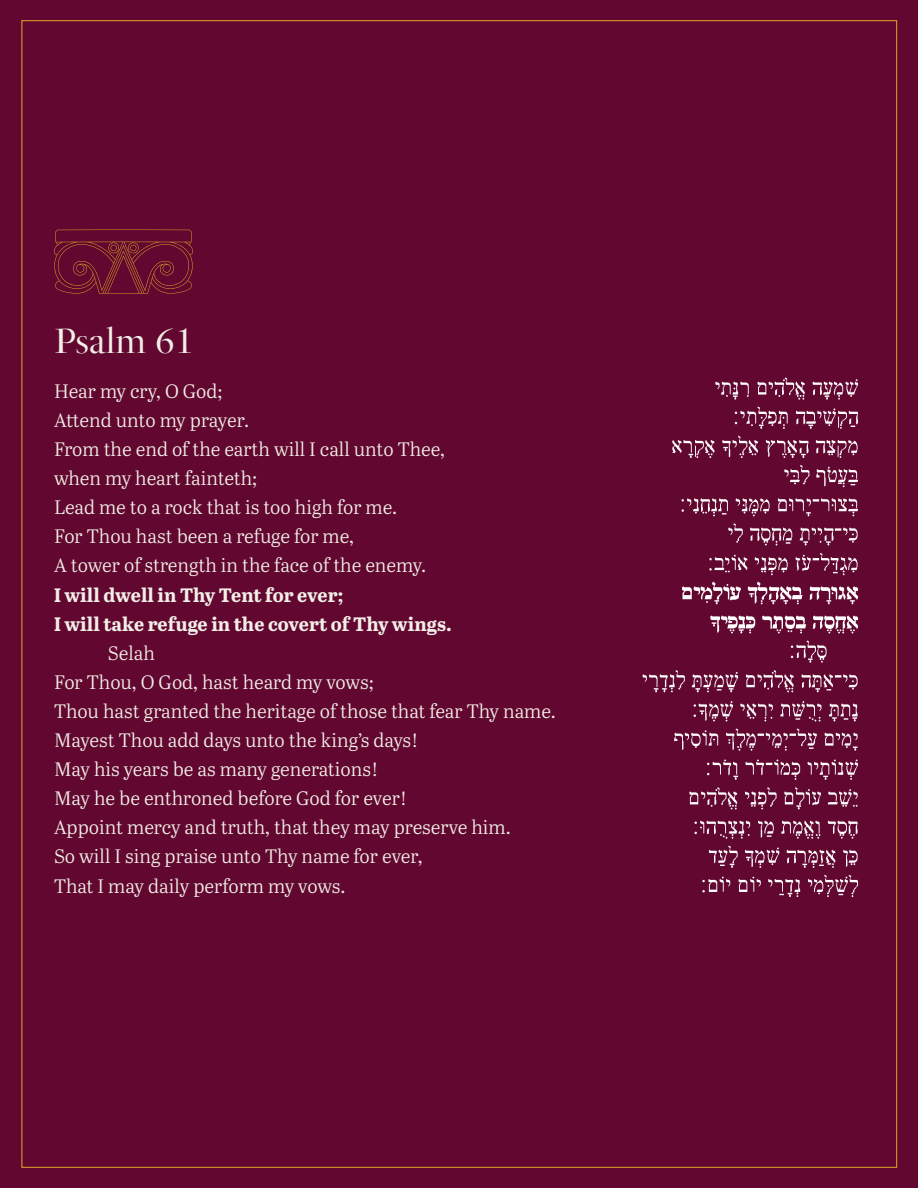
<style>
.page{position:relative;width:918px;height:1188px;background:#620830}
.page>*{position:absolute;margin:0;border:0;box-sizing:border-box;transform-origin:0 0}
.t1{font:34.5px "PS Fournier Std Grand";color:#f3eee7}
.t2{font:19.35px "Abril Text Lt";color:#f3eee7}
.t3{font:700 19.35px "Abril Text";color:#f3eee7}
</style>
<div class="page">
<svg style="left:54px;top:229px;width:139px;height:65px"></svg>
<img style="left:642px;top:302px;width:256px;height:626px">
<p class="t1" style="left:54px;top:320px;width:141px">Psalm 61</p>
<p class="t2" style="left:54px;top:377px;width:170px">Hear my cry, O God;</p>
<p class="t2" style="left:54px;top:406px;width:197px">Attend unto my prayer.</p>
<p class="t2" style="left:54px;top:435px;width:392px">From the end of the earth will I call unto Thee,</p>
<p class="t2" style="left:54px;top:464px;width:204px">when my heart fainteth;</p>
<p class="t2" style="left:54px;top:493px;width:345px">Lead me to a rock that is too high for me.</p>
<p class="t2" style="left:54px;top:523px;width:301px">For Thou hast been a refuge for me,</p>
<p class="t2" style="left:54px;top:552px;width:374px">A tower of strength in the face of the enemy.</p>
<p class="t3" style="left:54px;top:580px;width:291px">I will dwell in Thy Tent for ever;</p>
<p class="t3" style="left:54px;top:609px;width:399px">I will take refuge in the covert of Thy wings.</p>
<p class="t2" style="left:108px;top:639px;width:49px">Selah</p>
<p class="t2" style="left:54px;top:668px;width:321px">For Thou, O God, hast heard my vows;</p>
<p class="t2" style="left:54px;top:697px;width:503px">Thou hast granted the heritage of those that fear Thy name.</p>
<p class="t2" style="left:54px;top:726px;width:366px">Mayest Thou add days unto the king’s days!</p>
<p class="t2" style="left:54px;top:755px;width:326px">May his years be as many generations!</p>
<p class="t2" style="left:54px;top:785px;width:355px">May he be enthroned before God for ever!</p>
<p class="t2" style="left:54px;top:814px;width:458px">Appoint mercy and truth, that they may preserve him.</p>
<p class="t2" style="left:54px;top:843px;width:370px">So will I sing praise unto Thy name for ever,</p>
<p class="t2" style="left:54px;top:872px;width:293px">That I may daily perform my vows.</p>
</div>
